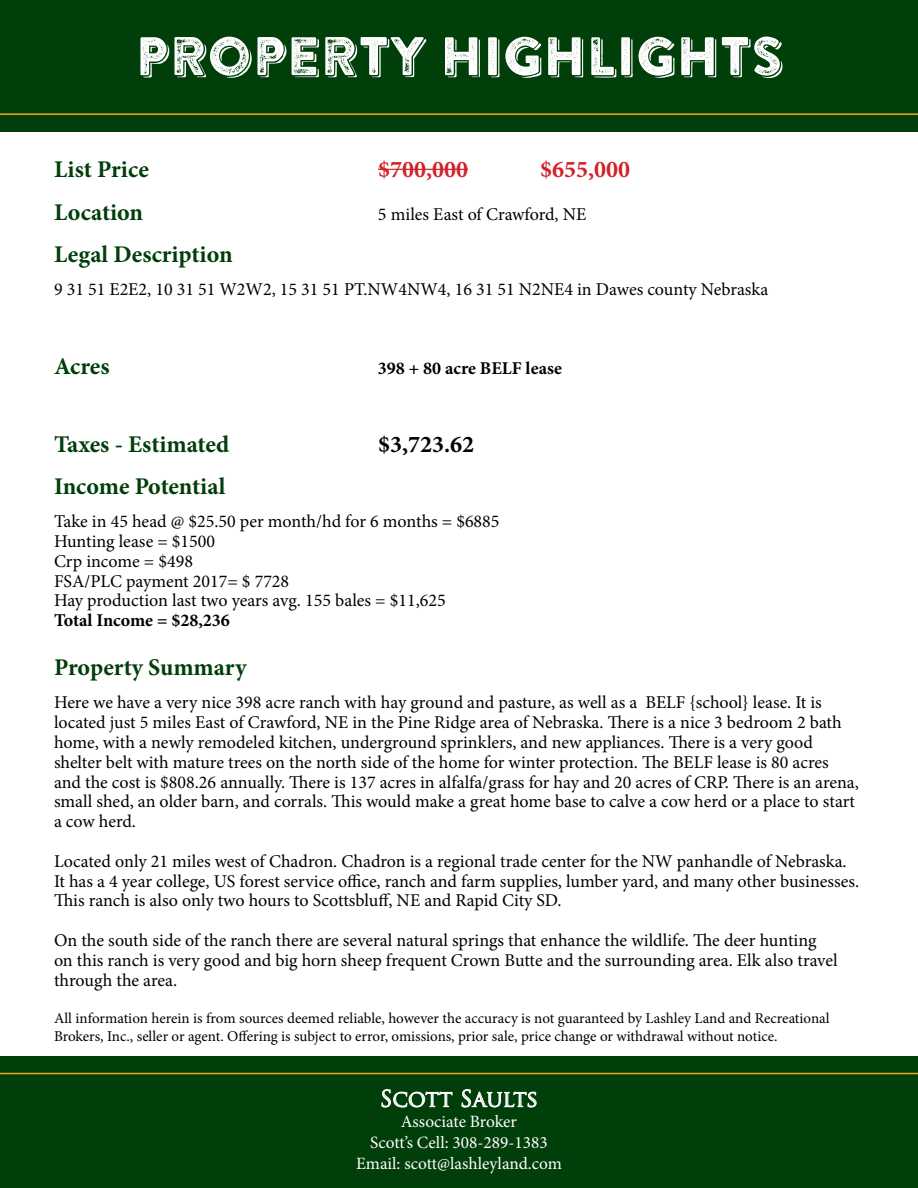
<style>
.page{position:relative;width:918px;height:1188px;background:#fff}
.page>*{position:absolute;margin:0;border:0;box-sizing:border-box;transform-origin:0 0}
.t1{font:54px "Brandon Printed Two Shadow";color:#fff}
.t2{font:700 24px "Minion Pro";color:#003e0a}
.t3{font:700 24px "Minion Pro";color:#d2232a}
.t4{font:700 24px "Minion Pro";color:#000}
.t5{font:22.2px "Trajan Pro";color:#fff}
.t6{font:18px/19.8px "Minion Pro";color:#000}
.t7{font:700 18px "Minion Pro";color:#000}
.t8{font:17.25px/20.7px "Minion Pro";color:#fff;text-align:center}
.t9{font:15px/18px "Minion Pro";color:#000}
</style>
<div class="page">
<div style="left:0;top:1056px;width:918px;height:132px;background:#003e0a"></div>
<hr style="left:0;top:1073px;width:918px;height:1px;background:#f5a81d">
<svg style="left:381px;top:1089px;width:72px;height:19px"></svg>
<svg style="left:461px;top:1089px;width:76px;height:19px"></svg>
<div style="left:0;top:0;width:918px;height:132px;background:#003e0a"></div>
<hr style="left:0;top:113px;width:918px;height:2px;background:#f5a81d">
<hr style="left:378px;top:169px;width:90px;height:1px;background:#d2232a">
<h1 class="t1" style="left:135px;top:22px;width:649px">PROPERTY HIGHLIGHTS</h1>
<h2 class="t2" style="left:54px;top:153px;width:96px">List Price</h2>
<h2 class="t3" style="left:378px;top:153px;width:92px">$700,000</h2>
<h2 class="t3" style="left:540px;top:153px;width:92px">$655,000</h2>
<h2 class="t2" style="left:54px;top:195px;width:91px">Location</h2>
<p class="t6" style="left:378px;top:204px;width:210px">5 miles East of Crawford, NE</p>
<h2 class="t2" style="left:54px;top:237px;width:180px">Legal Description</h2>
<p class="t6" style="left:54px;top:280px;width:716px">9 31 51 E2E2, 10 31 51 W2W2, 15 31 51 PT.NW4NW4, 16 31 51 N2NE4 in Dawes county Nebraska</p>
<h2 class="t2" style="left:54px;top:350px;width:57px">Acres</h2>
<p class="t7" style="left:378px;top:356px;width:186px">398 + 80 acre BELF lease</p>
<h2 class="t2" style="left:54px;top:427px;width:177px">Taxes - Estimated</h2>
<h2 class="t4" style="left:378px;top:427px;width:98px">$3,723.62</h2>
<h2 class="t2" style="left:54px;top:469px;width:173px">Income Potential</h2>
<p class="t6" style="left:54px;top:512px;width:447px">Take in 45 head @ $25.50 per month/hd for 6 months = $6885<br>Hunting lease = $1500<br>Crp income = $498<br>FSA/PLC payment 2017= $ 7728<br>Hay production last two years avg. 155 bales = $11,625</p>
<p class="t7" style="left:54px;top:608px;width:177px">Total Income = $28,236</p>
<h2 class="t2" style="left:54px;top:651px;width:194px">Property Summary</h2>
<p class="t6" style="left:54px;top:693px;width:806px">Here we have a very nice 398 acre ranch with hay ground and pasture, as well as a BELF {school} lease. It is located just 5 miles East of Crawford, NE in the Pine Ridge area of Nebraska. There is a nice 3 bedroom 2 bath home, with a newly remodeled kitchen, underground sprinklers, and new appliances. There is a very good shelter belt with mature trees on the north side of the home for winter protection. The BELF lease is 80 acres and the cost is $808.26 annually. There is 137 acres in alfalfa/grass for hay and 20 acres of CRP. There is an arena, small shed, an older barn, and corrals. This would make a great home base to calve a cow herd or a place to start a cow herd.</p>
<p class="t6" style="left:54px;top:851px;width:807px">Located only 21 miles west of Chadron. Chadron is a regional trade center for the NW panhandle of Nebraska.<br>It has a 4 year college, US forest service office, ranch and farm supplies, lumber yard, and many other businesses.<br>This ranch is also only two hours to Scottsbluff, NE and Rapid City SD.</p>
<p class="t6" style="left:54px;top:931px;width:785px">On the south side of the ranch there are several natural springs that enhance the wildlife. The deer hunting on this ranch is very good and big horn sheep frequent Crown Butte and the surrounding area. Elk also travel through the area.</p>
<p class="t9" style="left:54px;top:1010px;width:777px">All information herein is from sources deemed reliable, however the accuracy is not guaranteed by Lashley Land and Recreational<br>Brokers, Inc., seller or agent. Offering is subject to error, omissions, prior sale, price change or withdrawal without notice.</p>
<p class="t5" style="left:380px;top:1084px;width:160px">SCOTT SAULTS</p>
<p class="t8" style="left:356px;top:1112px;width:207px">Associate Broker<br>Scott’s Cell: 308-289-1383<br>Email: scott@lashleyland.com</p>
</div>
